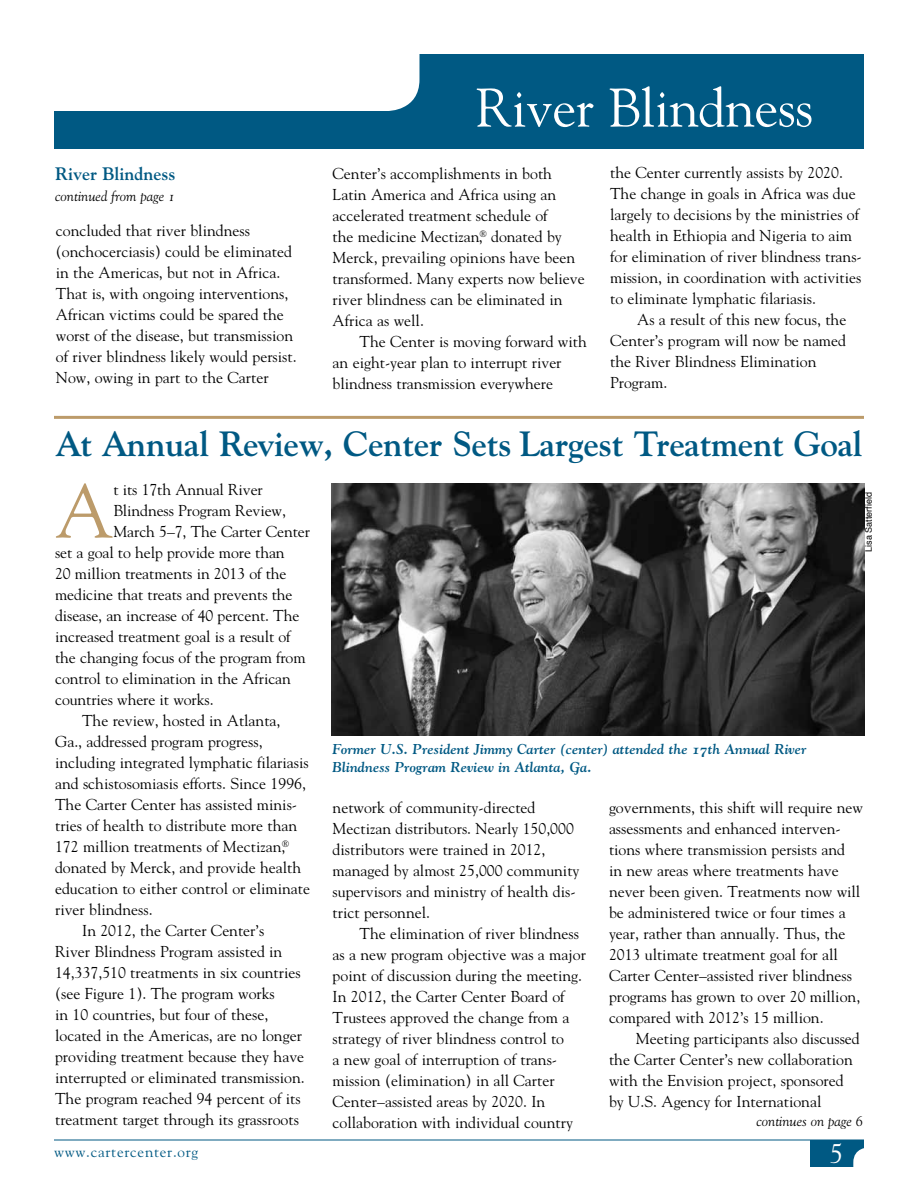
<style>
.page{position:relative;width:918px;height:1188px;background:#fff}
.page>*{position:absolute;margin:0;border:0;box-sizing:border-box;transform-origin:0 0}
.t1{font:75.45px "Goudy";color:#bc9b6a}
.t2{font:54px "Goudy";letter-spacing:-.01em;color:#fff}
.t3{font:34.95px "Goudy Bold Os F";letter-spacing:-.01em;color:#005983}
.t4{font:27px "Goudy";color:#fff}
.t5{font:18px "Goudy Bold Os F";color:#005983}
.t6{font:15.75px/21px "Goudy";color:#000}
.t7{font:15px "Goudy";letter-spacing:.05em;color:#005983}
.t8{font:14.25px/18px "Goudy Bold Italic Os F";color:#005983}
.t9{font:14.25px "Goudy Italic Os F";color:#000}
.t10{font:italic 14.25px "Goudy";color:#000}
.t11{font:9px "Helvetica";color:#000}
</style>
<div class="page">
<div style="left:54px;top:54px;width:810px;height:94px;background:#005983"></div>
<div style="left:54px;top:54px;width:365px;height:57px;background:#fff"></div>
<div style="left:810px;top:1140px;width:54px;height:27px;background:#005983"></div>
<div style="left:853px;top:1147px;width:54px;height:34px;background:#fff;border-radius:15px"></div>
<hr style="left:54px;top:1140px;width:810px;height:1px;background:#005983">
<hr style="left:54px;top:416px;width:810px;height:3px;background:#bc9b6a">
<img style="left:332px;top:483px;width:532px;height:253px">
<p class="t5" style="left:55px;top:163px;width:122px">River Blindness</p>
<p class="t9" style="left:55px;top:188px;width:122px">continued from page 1</p>
<p class="t6" style="left:56px;top:219px;width:242px">concluded that river blindness (onchocerciasis) could be eliminated in the Americas, but not in Africa.<br>That is, with ongoing interventions, African victims could be spared the worst of the disease, but transmission of river blindness likely would persist.<br>Now, owing in part to the Carter</p>
<h2 class="t2" style="left:476px;top:74px;width:339px">River Blindness</h2>
<p class="t6" style="left:333px;top:162px;width:254px">Center’s accomplishments in both Latin America and Africa using an accelerated treatment schedule of<br>the medicine Mectizan,<sup>®</sup> donated by Merck, prevailing opinions have been transformed. Many experts now believe river blindness can be eliminated in Africa as well.</p>
<p class="t6" style="left:333px;top:330px;width:256px;text-indent:27px">The Center is moving forward with an eight-year plan to interrupt river blindness transmission everywhere</p>
<p class="t6" style="left:610px;top:162px;width:253px">the Center currently assists by 2020.<br>The change in goals in Africa was due largely to decisions by the ministries of health in Ethiopia and Nigeria to aim for elimination of river blindness trans&shy;mission, in coordination with activities to eliminate lymphatic filariasis.</p>
<p class="t6" style="left:610px;top:309px;width:238px;text-indent:27px">As a result of this new focus, the<br>Center’s program will now be named the River Blindness Elimination<br>Program.</p>
<h3 class="t3" style="left:55px;top:422px;width:809px">At Annual Review, Center Sets Largest Treatment Goal</h3>
<h1 class="t1" style="left:55px;top:465px;width:60px">A</h1>
<p class="t6" style="left:113px;top:479px;width:151px">t its 17th Annual River</p>
<p class="t6" style="left:113px;top:500px;width:174px">Blindness Program Review,</p>
<p class="t6" style="left:113px;top:521px;width:198px">March 5–7, The Carter Center</p>
<p class="t6" style="left:55px;top:542px;width:231px">set a goal to help provide more than</p>
<p class="t6" style="left:55px;top:563px;width:233px">20 million treatments in 2013 of the</p>
<p class="t6" style="left:55px;top:584px;width:239px">medicine that treats and prevents the</p>
<p class="t6" style="left:55px;top:605px;width:246px">disease, an increase of 40 percent. The</p>
<p class="t6" style="left:55px;top:626px;width:237px">increased treatment goal is a result of</p>
<p class="t6" style="left:55px;top:647px;width:252px">the changing focus of the program from</p>
<p class="t6" style="left:55px;top:668px;width:237px">control to elimination in the African</p>
<p class="t6" style="left:55px;top:689px;width:160px">countries where it works.</p>
<p class="t6" style="left:82px;top:710px;width:200px">The review, hosted in Atlanta,</p>
<p class="t6" style="left:55px;top:731px;width:209px">Ga., addressed program progress,</p>
<p class="t6" style="left:55px;top:752px;width:255px">including integrated lymphatic filariasis</p>
<p class="t6" style="left:55px;top:773px;width:252px">and schistosomiasis efforts. Since 1996,</p>
<p class="t6" style="left:55px;top:794px;width:244px">The Carter Center has assisted minis-</p>
<p class="t6" style="left:55px;top:815px;width:244px">tries of health to distribute more than</p>
<p class="t6" style="left:55px;top:836px;width:236px">172 million treatments of Mectizan,<sup>®</sup></p>
<p class="t6" style="left:55px;top:857px;width:248px">donated by Merck, and provide health</p>
<p class="t6" style="left:55px;top:878px;width:256px">education to either control or eliminate</p>
<p class="t6" style="left:55px;top:899px;width:99px">river blindness.</p>
<p class="t6" style="left:82px;top:920px;width:184px">In 2012, the Carter Center’s</p>
<p class="t6" style="left:55px;top:941px;width:229px">River Blindness Program assisted in</p>
<p class="t6" style="left:55px;top:962px;width:247px">14,337,510 treatments in six countries</p>
<p class="t6" style="left:55px;top:983px;width:221px">(see Figure 1). The program works</p>
<p class="t6" style="left:55px;top:1004px;width:215px">in 10 countries, but four of these,</p>
<p class="t6" style="left:55px;top:1025px;width:248px">located in the Americas, are no longer</p>
<p class="t6" style="left:55px;top:1046px;width:251px">providing treatment because they have</p>
<p class="t6" style="left:55px;top:1067px;width:251px">interrupted or eliminated transmission.</p>
<p class="t6" style="left:55px;top:1088px;width:247px">The program reached 94 percent of its</p>
<p class="t6" style="left:55px;top:1109px;width:245px">treatment target through its grassroots</p>
<p class="t11" style="left:862px;top:552px;width:61px;rotate:-90deg">Lisa Satterfield</p>
<p class="t8" style="left:333px;top:740px;width:476px">Former U.S. President Jimmy Carter (center) attended the 17th Annual River<br>Blindness Program Review in Atlanta, Ga.</p>
<p class="t6" style="left:333px;top:796px;width:248px">network of community-directed Mectizan distributors. Nearly 150,000 distributors were trained in 2012, managed by almost 25,000 community supervisors and ministry of health dis&shy;trict personnel.</p>
<p class="t6" style="left:333px;top:922px;width:255px;text-indent:27px">The elimination of river blindness as a new program objective was a major point of discussion during the meeting.<br>In 2012, the Carter Center Board of Trustees approved the change from a strategy of river blindness control to<br>a new goal of interruption of trans&shy;mission (elimination) in all Carter Center–assisted areas by 2020. In collaboration with individual country</p>
<p class="t6" style="left:609px;top:796px;width:255px">governments, this shift will require new assessments and enhanced interven&shy;tions where transmission persists and<br>in new areas where treatments have never been given. Treatments now will be administered twice or four times a year, rather than annually. Thus, the 2013 ultimate treatment goal for all Carter Center–assisted river blindness programs has grown to over 20 million, compared with 2012’s 15 million.</p>
<p class="t6" style="left:609px;top:1027px;width:252px;text-indent:27px">Meeting participants also discussed the Carter Center’s new collaboration with the Envision project, sponsored by U.S. Agency for International</p>
<p class="t10" style="left:756px;top:1112px;width:108px">continues on page 6</p>
<p class="t7" style="left:54px;top:1142px;width:146px">www.cartercenter.org</p>
<h3 class="t4" style="left:830px;top:1136px;width:15px">5</h3>
</div>
